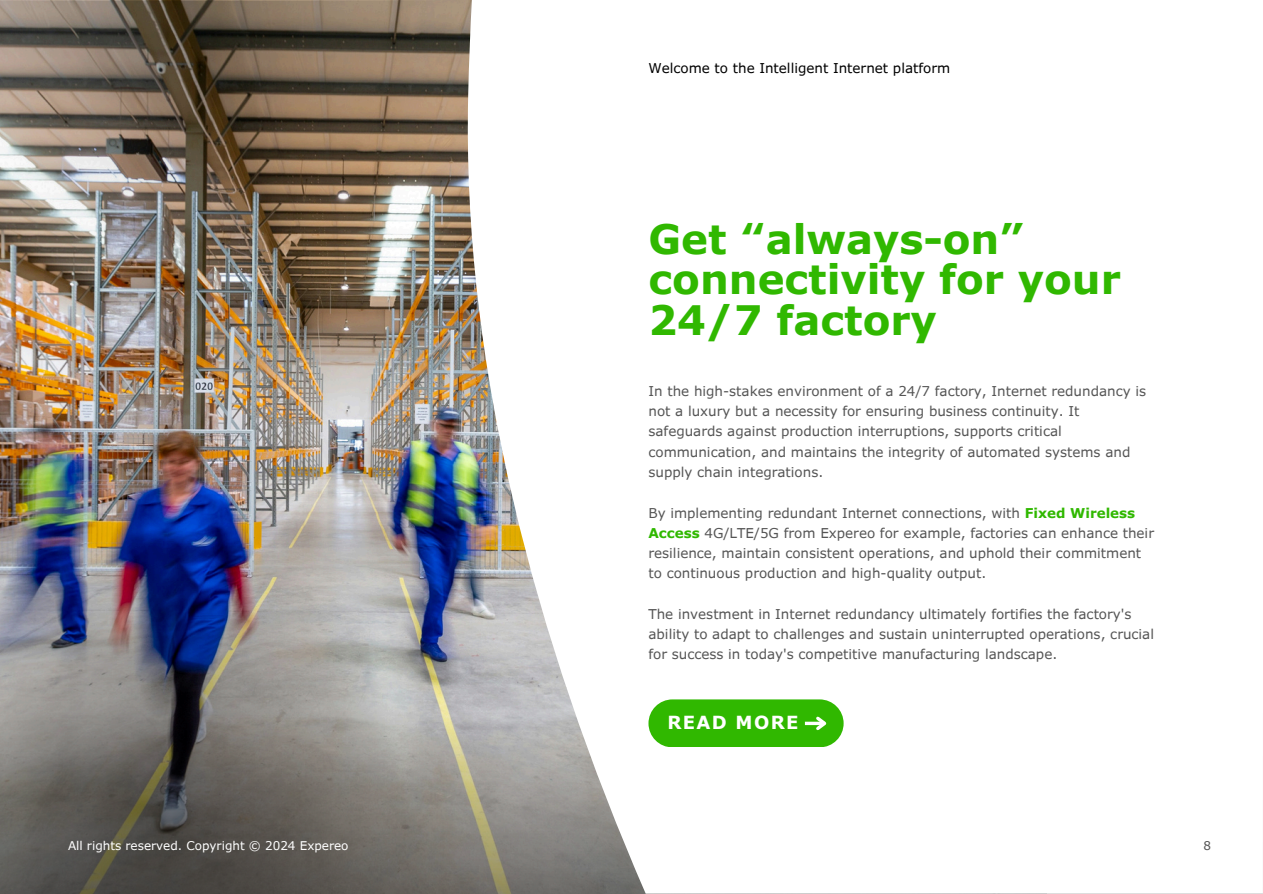
<style>
.page{position:relative;width:1263px;height:894px;background:#fff}
.page>*{position:absolute;margin:0;border:0;box-sizing:border-box;transform-origin:0 0}
.t1{font:700 40.5px/40.5px "Verdana Pro";color:#30b800}
.t2{font:700 18px "Verdana Pro";letter-spacing:.075em;color:#fff}
.t3{font:13.5px/20.2px "Verdana Pro";color:#555}
.t4{font:13.5px "Verdana Pro";color:#000}
.t5{font:12px "Verdana Pro";color:#fff}
.t6{font:12px "Verdana Pro";color:#555}
.s1{font-weight:700;color:#30b800}
</style>
<div class="page">
<img style="left:0;top:0;width:646px;height:893px">
<img style="left:0;top:1px;width:453px;height:288px">
<svg style="left:468px;top:0;width:375px;height:892px"></svg>
<img style="left:0;top:543px;width:454px;height:350px">
<div style="left:648px;top:699px;width:196px;height:48px;background:#30b800;border-radius:24px"></div>
<hr style="left:805px;top:721px;width:19px;height:3px;background:#fff">
<svg style="left:813px;top:716px;width:14px;height:15px"></svg>
<h3 class="t4" style="left:648px;top:60px;width:303px">Welcome to the Intelligent Internet platform</h3>
<p class="t1" style="left:648px;top:217px;width:474px">Get “always-on” connectivity for your<br>24/7 factory</p>
<h3 class="t3" style="left:648px;top:380px;width:499px">In the high-stakes environment of a 24/7 factory, Internet redundancy is not a luxury but a necessity for ensuring business continuity. It safeguards against production interruptions, supports critical communication, and maintains the integrity of automated systems and supply chain integrations.</h3>
<h3 class="t3" style="left:648px;top:502px;width:507px">By implementing redundant Internet connections, with <span class="s1">Fixed Wireless Access</span> 4G/LTE/5G from Expereo for example, factories can enhance their resilience, maintain consistent operations, and uphold their commitment to continuous production and high-quality output.</h3>
<h2 class="t3" style="left:648px;top:603px;width:507px">The investment in Internet redundancy ultimately fortifies the factory's ability to adapt to challenges and sustain uninterrupted operations, crucial for success in today's competitive manufacturing landscape.</h2>
<h1 class="t2" style="left:667px;top:710px;width:133px">READ MORE</h1>
<p class="t5" style="left:68px;top:838px;width:282px">All rights reserved. Copyright © 2024 Expereo</p>
<p class="t6" style="left:1203px;top:838px;width:9px">8</p>
</div>
